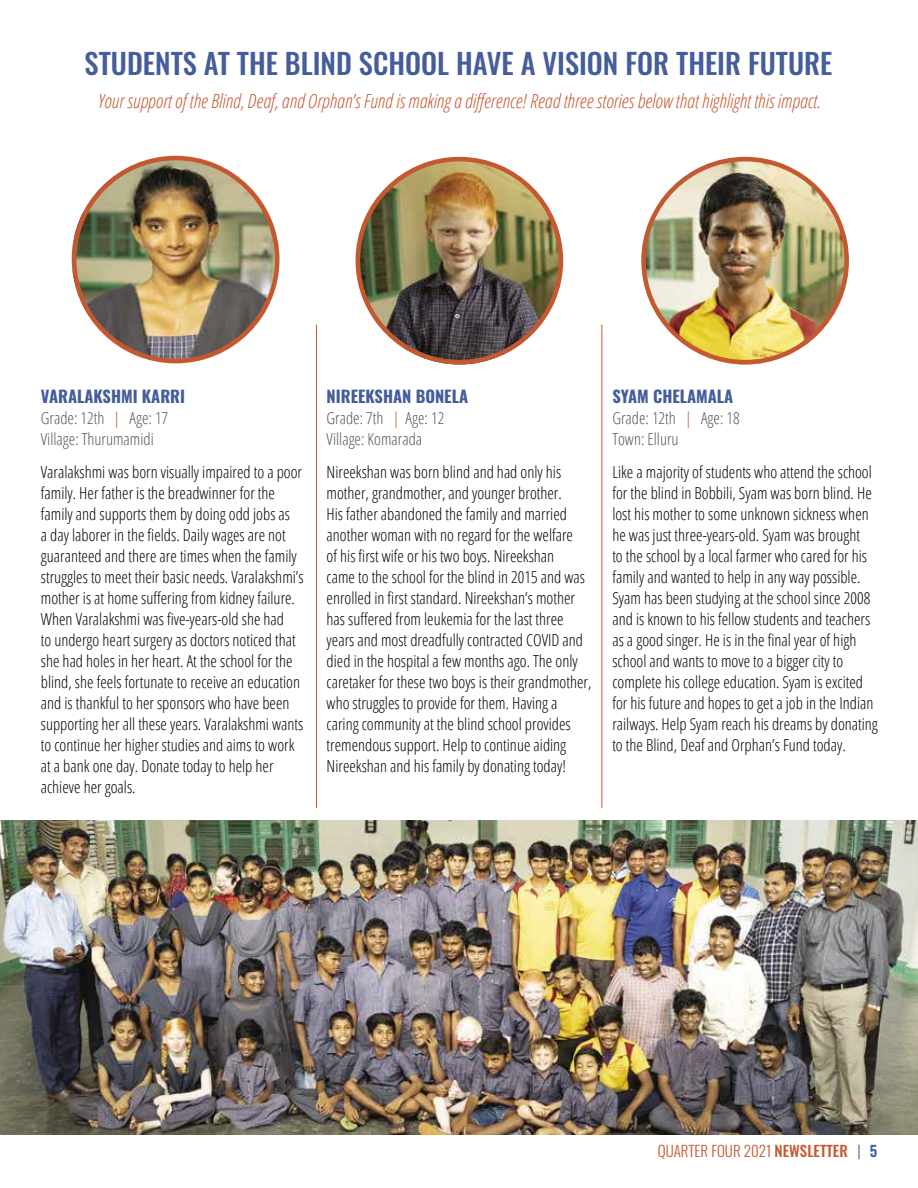
<style>
.page{position:relative;width:918px;height:1188px;background:#fff}
.page>*{position:absolute;margin:0;border:0;box-sizing:border-box;transform-origin:0 0}
.t1{font:500 28.5px "Oswald";color:#455d9a}
.t2{font:italic 300 condensed 19.5px "Open Sans";color:#c45931}
.t3{font:300 condensed 16.5px/21px "Open Sans";color:#000}
.t4{font:300 condensed 16.5px/21px "Open Sans";color:#55565a}
.t5{font:700 16.5px "Oswald";color:#455d9a}
.t6{font:300 15px "Oswald";color:#c45931}
.s1{color:#c45931}
.s2{font-weight:500}
.s3{color:#55565a}
.s4{font-weight:600;color:#455d9a}
</style>
<div class="page">
<img style="left:0;top:821px;width:918px;height:313px">
<img style="left:72px;top:157px;width:203px;height:203px;border-radius:102px">
<img style="left:643px;top:161px;width:204px;height:203px;border-radius:102px">
<img style="left:358px;top:161px;width:203px;height:203px;border-radius:102px">
<hr style="left:316px;top:325px;width:1px;height:483px;background:#c45931">
<hr style="left:602px;top:325px;width:1px;height:483px;background:#c45931">
<div style="left:356px;top:157px;width:207px;height:207px;border:5px solid #c45931;border-radius:50%"></div>
<div style="left:641px;top:157px;width:208px;height:207px;border:5px solid #c45931;border-radius:50%"></div>
<div style="left:72px;top:156px;width:207px;height:207px;border:5px solid #c45931;border-radius:50%"></div>
<h1 class="t1" style="left:85px;top:48px;width:749px">STUDENTS AT THE BLIND SCHOOL HAVE A VISION FOR THEIR FUTURE</h1>
<p class="t2" style="left:98px;top:88px;width:724px">Your support of the Blind, Deaf, and Orphan’s Fund is making a difference! Read three stories below that highlight this impact.</p>
<p class="t5" style="left:41px;top:387px;width:146px">VARALAKSHMI KARRI</p>
<p class="t4" style="left:41px;top:407px;width:129px">Grade: 12th <span class="s1">|</span> Age: 17<br>Village: Thurumamidi</p>
<p class="t3" style="left:41px;top:461px;width:264px">Varalakshmi was born visually impaired to a poor family. Her father is the breadwinner for the family and supports them by doing odd jobs as<br>a day laborer in the fields. Daily wages are not guaranteed and there are times when the family struggles to meet their basic needs. Varalakshmi’s mother is at home suffering from kidney failure.<br>When Varalakshmi was five-years-old she had<br>to undergo heart surgery as doctors noticed that she had holes in her heart. At the school for the blind, she feels fortunate to receive an education and is thankful to her sponsors who have been supporting her all these years. Varalakshmi wants to continue her higher studies and aims to work at a bank one day. Donate today to help her achieve her goals.</p>
<p class="t5" style="left:327px;top:387px;width:143px">NIREEKSHAN BONELA</p>
<p class="t4" style="left:327px;top:407px;width:119px">Grade: 7th <span class="s1">|</span> Age: 12<br>Village: Komarada</p>
<p class="t3" style="left:327px;top:461px;width:266px">Nireekshan was born blind and had only his mother, grandmother, and younger brother.<br>His father abandoned the family and married another woman with no regard for the welfare<br>of his first wife or his two boys. Nireekshan<br>came to the school for the blind in 2015 and was enrolled in first standard. Nireekshan’s mother has suffered from leukemia for the last three years and most dreadfully contracted COVID and died in the hospital a few months ago. The only caretaker for these two boys is their grandmother, who struggles to provide for them. Having a caring community at the blind school provides tremendous support. Help to continue aiding Nireekshan and his family by donating today!</p>
<p class="t5" style="left:612px;top:387px;width:122px">SYAM CHELAMALA</p>
<p class="t4" style="left:612px;top:406px;width:129px">Grade: 12th <span class="s1">|</span> Age: 18<br>Town: Elluru</p>
<p class="t3" style="left:612px;top:461px;width:267px">Like a majority of students who attend the school for the blind in Bobbili, Syam was born blind. He lost his mother to some unknown sickness when he was just three-years-old. Syam was brought<br>to the school by a local farmer who cared for his family and wanted to help in any way possible.<br>Syam has been studying at the school since 2008 and is known to his fellow students and teachers as a good singer. He is in the final year of high school and wants to move to a bigger city to complete his college education. Syam is excited for his future and hopes to get a job in the Indian railways. Help Syam reach his dreams by donating to the Blind, Deaf and Orphan’s Fund today.</p>
<p class="t6" style="left:658px;top:1138px;width:221px">QUARTER FOUR 2021 <span class="s2">NEWSLETTER</span> <span class="s3">|</span> <span class="s4">5</span></p>
</div>
